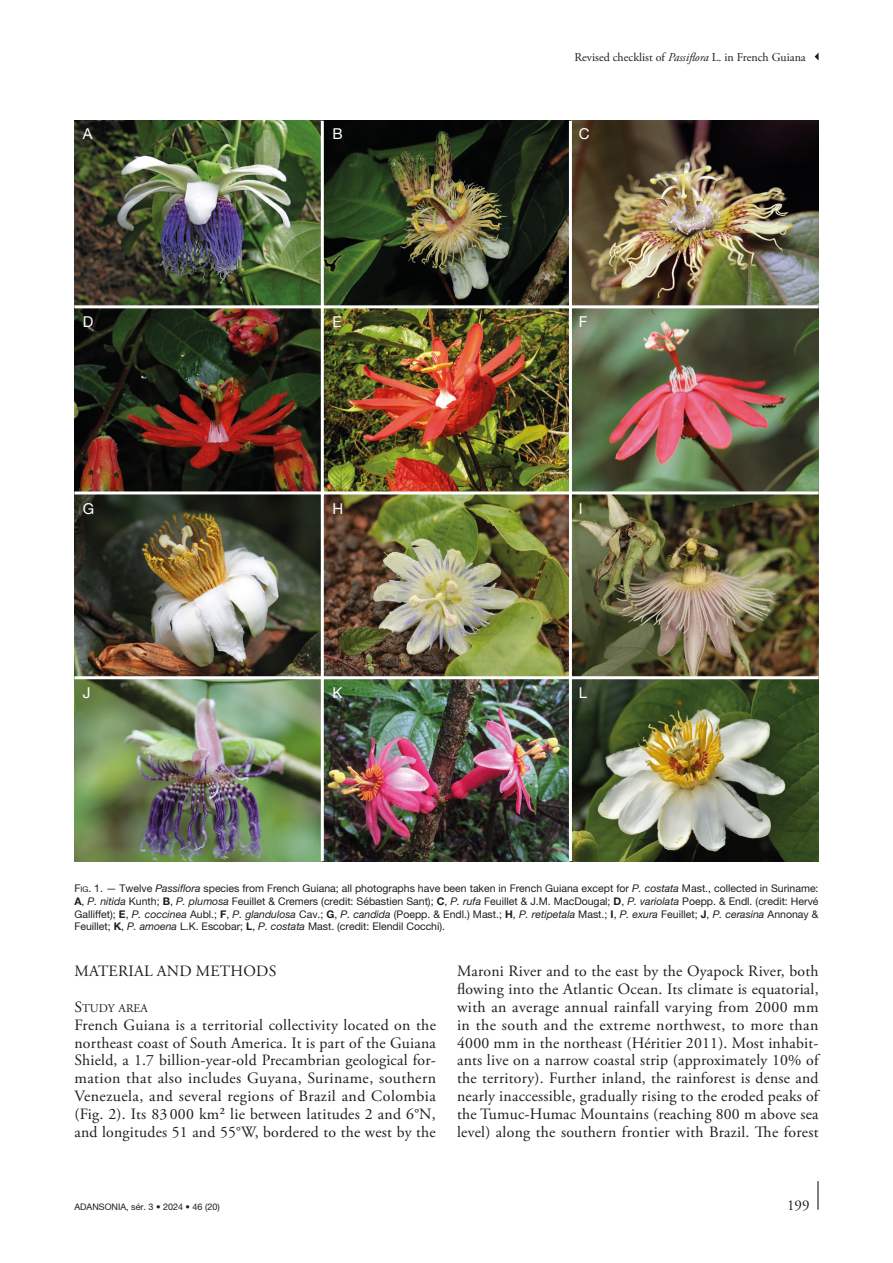
<style>
.page{position:relative;width:893px;height:1263px;background:#fff}
.page>*{position:absolute;margin:0;border:0;box-sizing:border-box;transform-origin:0 0}
.Texte_courant_1er_para{font:15.75px/18px "Adobe Garamond Pro";letter-spacing:.015em;color:#1d1d1b;text-align:justify}
.Titre_1{font:15.75px "Adobe Garamond Pro";letter-spacing:.015em;color:#1d1d1b}
.t1{font:15px "Helvetica Neue";color:#fff}
.t2{font:15px "Adobe Garamond Pro";color:#1d1d1b}
.t3{font:12px "Adobe Garamond Pro";color:#1d1d1b}
.Titre_2{font:11.85px "Adobe Garamond";color:#1d1d1b}
.t4{font:10.5px/12.8px "Helvetica Neue";color:#1d1d1b;text-align:justify}
.t5{font:9px "Helvetica Neue";color:#1d1d1b}
.s1{font-style:italic}
.s2{font-style:inherit}
.s3{font-size:7.8px}
.s4{font-weight:700}
.s5{font-size:15.75px}
</style>
<div class="page">
<hr style="left:817px;top:1181px;width:2px;height:29px;background:#1d1d1b">
<svg style="left:815px;top:53px;width:4px;height:8px"></svg>
<img style="left:74px;top:121px;width:745px;height:740px">
<hr style="left:321px;top:121px;width:3px;height:740px;background:#fff">
<hr style="left:569px;top:121px;width:3px;height:740px;background:#fff">
<hr style="left:74px;top:305px;width:745px;height:3px;background:#fff">
<hr style="left:74px;top:491px;width:745px;height:3px;background:#fff">
<hr style="left:74px;top:676px;width:745px;height:3px;background:#fff">
<p class="t3" style="left:574px;top:50px;width:233px">Revised checklist of <span class="s1">Passiflora</span> L. in French Guiana</p>
<p class="t1" style="left:83px;top:125px;width:11px">A</p>
<p class="t1" style="left:333px;top:125px;width:12px">B</p>
<p class="t1" style="left:579px;top:125px;width:12px">C</p>
<p class="t1" style="left:83px;top:313px;width:12px">D</p>
<p class="t1" style="left:333px;top:313px;width:11px">E</p>
<p class="t1" style="left:579px;top:313px;width:10px">F</p>
<p class="t1" style="left:83px;top:500px;width:13px">G</p>
<p class="t1" style="left:333px;top:500px;width:12px">H</p>
<p class="t1" style="left:579px;top:500px;width:5px">I</p>
<p class="t1" style="left:83px;top:684px;width:9px">J</p>
<p class="t1" style="left:333px;top:684px;width:12px">K</p>
<p class="t1" style="left:579px;top:684px;width:10px">L</p>
<p class="t4" style="left:74px;top:882px;width:746px"><span class="s2">F</span><span class="s3">ig</span><span class="s2">. 1</span>. — Twelve <span class="s1">Passiflora</span> species from French Guiana; all photographs have been taken in French Guiana except for <span class="s1">P. costata</span> Mast., collected in Suriname:<br><span class="s4">A</span>, <span class="s1">P. nitida</span> Kunth; <span class="s4">B</span>, <span class="s1">P. plumosa</span> Feuillet &amp; Cremers (credit: Sébastien Sant); <span class="s4">C</span>, <span class="s1">P. rufa</span> Feuillet &amp; J.M. MacDougal; <span class="s4">D</span>, <span class="s1">P. variolata</span> Poepp. &amp; Endl. (credit: Hervé Galliffet); <span class="s4">E</span>, <span class="s1">P. coccinea</span> Aubl.; <span class="s4">F</span>, <span class="s1">P. glandulosa</span> Cav.; <span class="s4">G</span>, <span class="s1">P. candida</span> (Poepp. &amp; Endl.) Mast.; <span class="s4">H</span>, <span class="s1">P. retipetala</span> Mast.; <span class="s4">I</span>, <span class="s1">P. exura</span> Feuillet; <span class="s4">J</span>, <span class="s1">P. cerasina</span> Annonay &amp; Feuillet; <span class="s4">K</span>, <span class="s1">P. amoena</span> L.K. Escobar; <span class="s4">L</span>, <span class="s1">P. costata</span> Mast. (credit: Elendil Cocchi).</p>
<p class="Titre_1" style="left:75px;top:961px;width:203px">MATERIAL AND METHODS</p>
<p class="Titre_2" style="left:74px;top:1001px;width:75px"><span class="s5">S</span>TUDY AREA</p>
<p class="Texte_courant_1er_para" style="left:74px;top:1016px;width:363px">French Guiana is a territorial collectivity located on the northeast coast of South America. It is part of the Guiana Shield, a 1.7 billion-year-old Precambrian geological for&shy;mation that also includes Guyana, Suriname, southern Venezuela, and several regions of Brazil and Colombia (Fig. 2). Its 83 000 km² lie between latitudes 2 and 6°N, and longitudes 51 and 55°W, bordered to the west by the</p>
<p class="Texte_courant_1er_para" style="left:457px;top:962px;width:363px">Maroni River and to the east by the Oyapock River, both flowing into the Atlantic Ocean. Its climate is equatorial, with an average annual rainfall varying from 2000 mm in the south and the extreme northwest, to more than 4000 mm in the northeast (Héritier 2011). Most inhabit&shy;ants live on a narrow coastal strip (approximately 10% of the territory). Further inland, the rainforest is dense and nearly inaccessible, gradually rising to the eroded peaks of the Tumuc-Humac Mountains (reaching 800 m above sea level) along the southern frontier with Brazil. The forest</p>
<p class="t5" style="left:74px;top:1201px;width:147px">ADANSONIA, sér. 3 • 2024 • 46 (20)</p>
<p class="t2" style="left:787px;top:1196px;width:24px">199</p>
</div>
